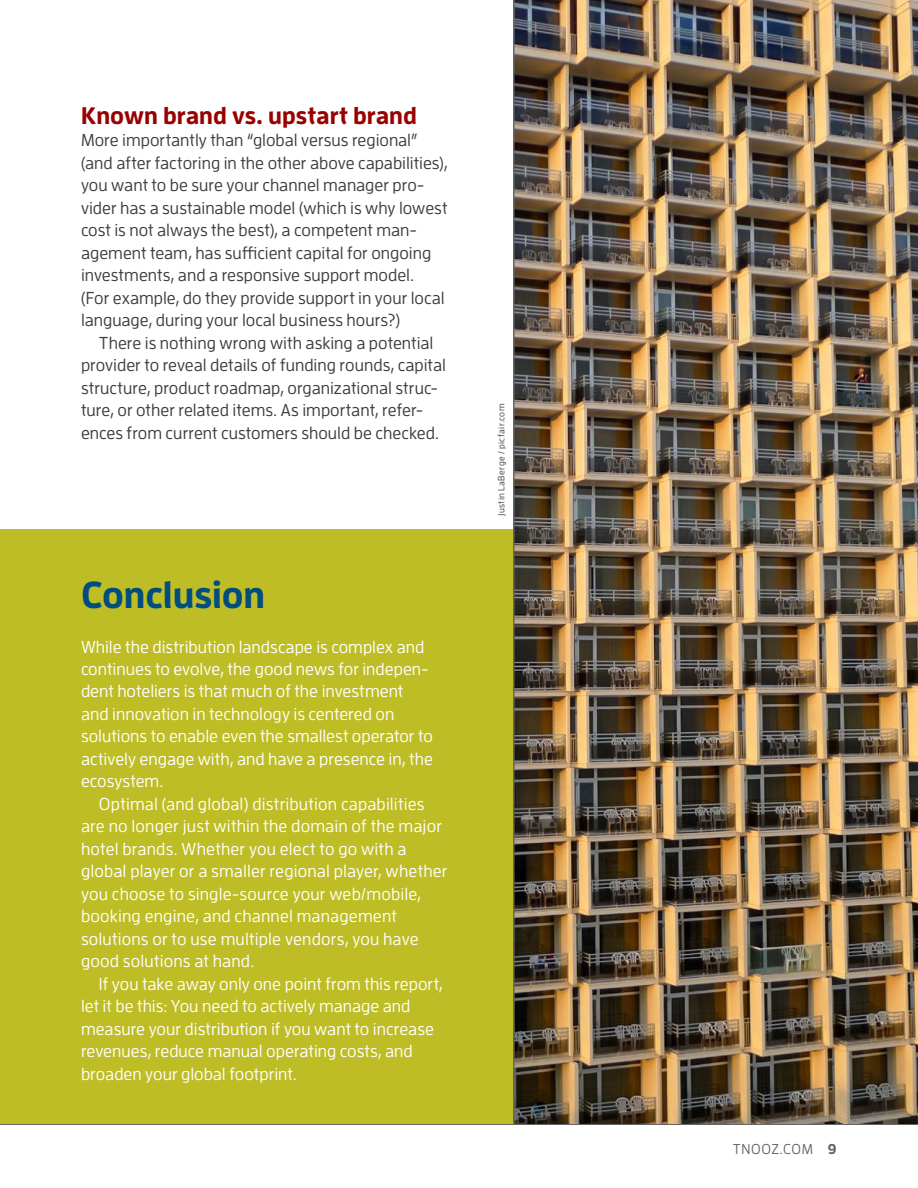
<style>
.page{position:relative;width:918px;height:1188px;background:#fff}
.page>*{position:absolute;margin:0;border:0;box-sizing:border-box;transform-origin:0 0}
.t1{font:700 37.5px "Enzo OT";letter-spacing:-.005em;color:#004e7f}
.t2{font:700 24px "Enzo OT";color:#900}
.t3{font:500 17.25px/22.5px "Enzo OT";letter-spacing:.005em;color:#fff}
.t4{font:500 17.25px/22.5px "Enzo OT";color:#3c3c3c}
.t5{font:500 14.25px "Enzo OT";letter-spacing:.04em;color:#666}
.t6{font:500 9px "Enzo OT";letter-spacing:.05em;color:#3c3c3c}
.s1{font-weight:700}
</style>
<div class="page">
<hr style="left:0;top:1124px;width:918px;height:1px;background:#666">
<div style="left:0;top:529px;width:514px;height:595px;background:#bfbd26"></div>
<img style="left:514px;top:0;width:404px;height:1124px">
<hr style="left:513px;top:0;width:1px;height:1124px;background:#666">
<h2 class="t2" style="left:81px;top:100px;width:338px">Known brand vs. upstart brand</h2>
<p class="t4" style="left:81px;top:129px;width:368px">More importantly than “global versus regional” (and after factoring in the other above capabilities), you want to be sure your channel manager pro&shy;vider has a sustainable model (which is why lowest cost is not always the best), a competent man&shy;agement team, has sufficient capital for ongoing investments, and a responsive support model.<br>(For example, do they provide support in your local language, during your local business hours?)</p>
<p class="t4" style="left:81px;top:331px;width:366px;text-indent:18px">There is nothing wrong with asking a potential provider to reveal details of funding rounds, capital structure, product roadmap, organizational struc&shy;ture, or other related items. As important, refer&shy;ences from current customers should be checked.</p>
<h1 class="t1" style="left:81px;top:571px;width:186px">Conclusion</h1>
<p class="t3" style="left:81px;top:635px;width:353px">While the distribution landscape is complex and continues to evolve, the good news for indepen&shy;dent hoteliers is that much of the investment and innovation in technology is centered on solutions to enable even the smallest operator to actively engage with, and have a presence in, the ecosystem.</p>
<p class="t3" style="left:81px;top:792px;width:368px;text-indent:18px">Optimal (and global) distribution capabilities are no longer just within the domain of the major hotel brands. Whether you elect to go with a global player or a smaller regional player, whether you choose to single-source your web/mobile, booking engine, and channel management solutions or to use multiple vendors, you have good solutions at hand.</p>
<p class="t3" style="left:81px;top:972px;width:363px;text-indent:18px">If you take away only one point from this report, let it be this: You need to actively manage and measure your distribution if you want to increase revenues, reduce manual operating costs, and broaden your global footprint.</p>
<p class="t6" style="left:496px;top:516px;width:114px;rotate:-90deg">Justin LaBerge / picfair.com</p>
<p class="t5" style="left:733px;top:1140px;width:105px">TNOOZ.COM <span class="s1">9</span></p>
</div>
